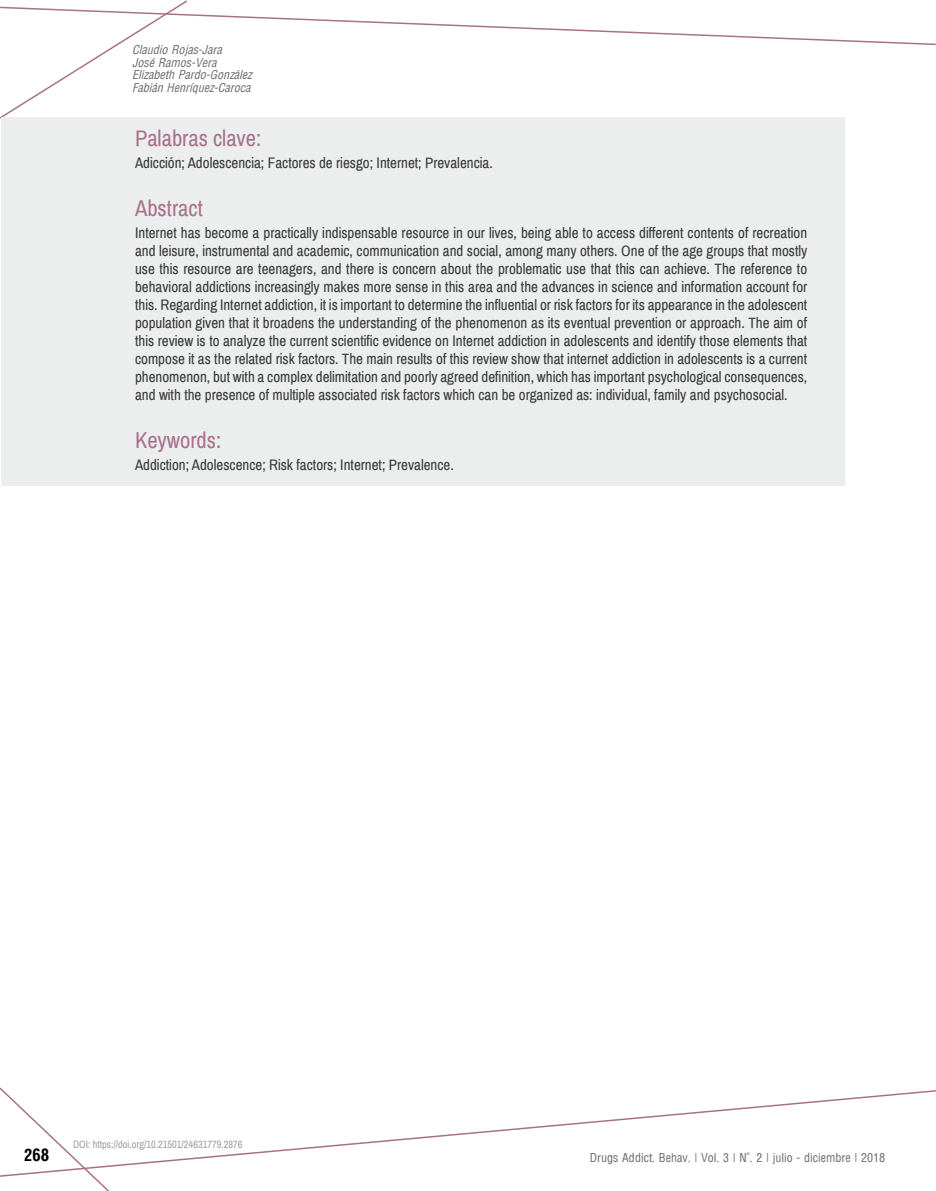
<style>
.page{position:relative;width:936px;height:1191px;background:#fff}
.page>*{position:absolute;margin:0;border:0;box-sizing:border-box;transform-origin:0 0}
.t1{font:22.5px "Archivo Narrow";color:#a7718c}
.t2{font:700 condensed 16.5px "Arena";color:#000}
.t3{font:15px/18px "Archivo Narrow";color:#373737;text-align:justify}
.t4{font:italic condensed 12px/12.8px "Arena";color:#707172}
.t5{font:12px "Arena Condensed";color:#707172}
.t6{font:10.5px "Archivo Narrow";color:#9c9e9f}
</style>
<div class="page">
<svg style="left:0;top:0;width:935px;height:120px"></svg>
<svg style="left:110px;top:1090px;width:825px;height:77px"></svg>
<svg style="left:0;top:1087px;width:110px;height:104px"></svg>
<div style="left:1px;top:118px;width:843px;height:368px;background:#eceded"></div>
<p class="t4" style="left:132px;top:43px;width:121px">Claudio Rojas-Jara<br>José Ramos-Vera<br>Elizabeth Pardo-González<br>Fabián Henríquez-Caroca</p>
<h1 class="t1" style="left:135px;top:124px;width:128px">Palabras clave:</h1>
<p class="t3" style="left:135px;top:154px;width:359px">Adicción; Adolescencia; Factores de riesgo; Internet; Prevalencia.</p>
<h1 class="t1" style="left:135px;top:194px;width:69px">Abstract</h1>
<p class="t3" style="left:135px;top:224px;width:673px">Internet has become a practically indispensable resource in our lives, being able to access different contents of recreation and leisure, instrumental and academic, communication and social, among many others. One of the age groups that mostly use this resource are teenagers, and there is concern about the problematic use that this can achieve. The reference to behavioral addictions increasingly makes more sense in this area and the advances in science and information account for this. Regarding Internet addiction, it is important to determine the influential or risk factors for its appearance in the adolescent population given that it broadens the understanding of the phenomenon as its eventual prevention or approach. The aim of this review is to analyze the current scientific evidence on Internet addiction in adolescents and identify those elements that compose it as the related risk factors. The main results of this review show that internet addiction in adolescents is a current phenomenon, but with a complex delimitation and poorly agreed definition, which has important psychological consequences, and with the presence of multiple associated risk factors which can be organized as: individual, family and psychosocial.</p>
<h1 class="t1" style="left:135px;top:426px;width:88px">Keywords:</h1>
<p class="t3" style="left:135px;top:456px;width:320px">Addiction; Adolescence; Risk factors; Internet; Prevalence.</p>
<p class="t6" style="left:73px;top:1138px;width:171px">DOI: https://doi.org/10.21501/24631779.2876</p>
<p class="t2" style="left:24px;top:1145px;width:26px">268</p>
<p class="t5" style="left:590px;top:1150px;width:297px">Drugs Addict. Behav. | Vol. 3 | N°. 2 | julio - diciembre | 2018</p>
</div>
